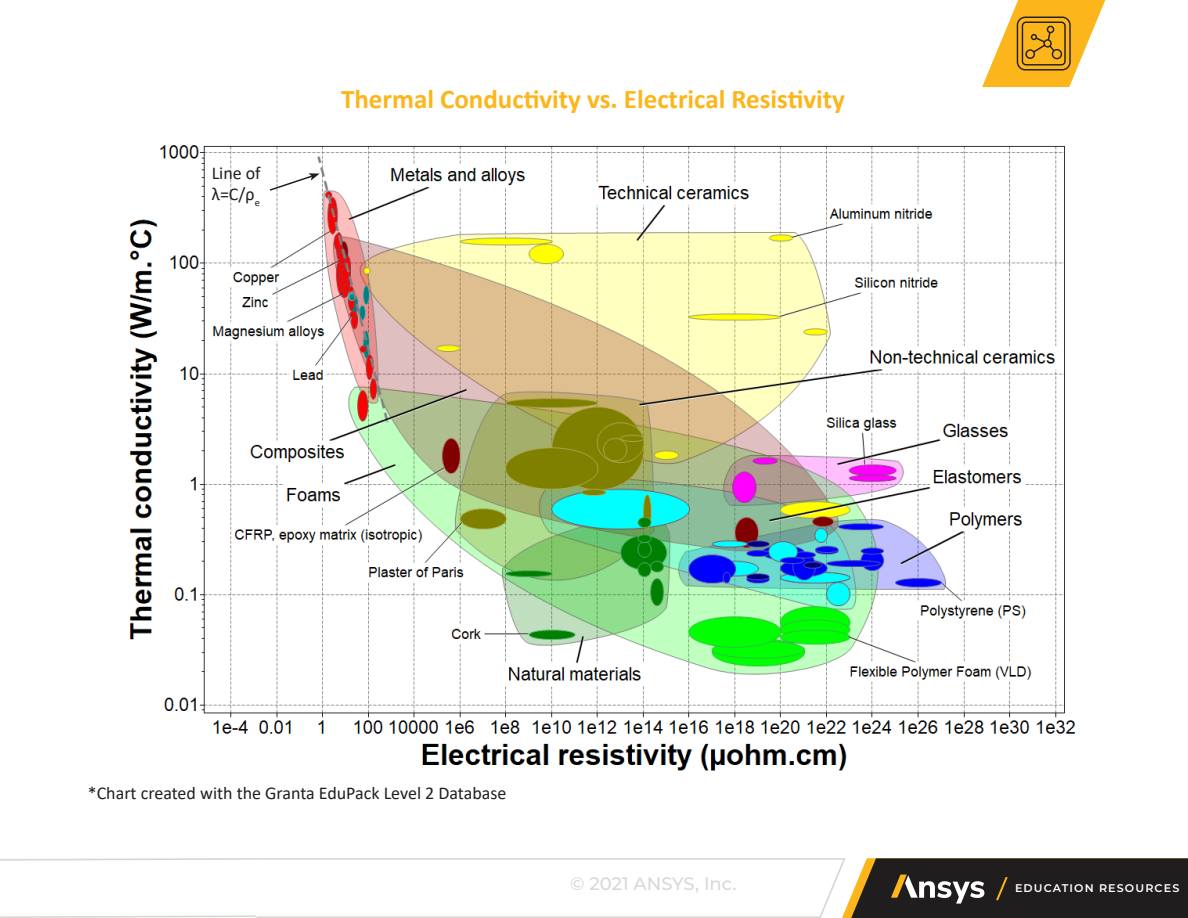
<style>
.page{position:relative;width:1188px;height:918px;background:#fff}
.page>*{position:absolute;margin:0;border:0;box-sizing:border-box;transform-origin:0 0}
.t1{font:700 27px "Calibri";color:#fcb61c}
.t2{font:18px/21.6px "Calibri";color:#231f20}
.t3{font:500 18px "Montserrat";color:#d9d8d6}
.t4{font:600 11.1px "Montserrat";letter-spacing:.1em;color:#fff}
</style>
<div class="page">
<svg style="left:982px;top:0;width:124px;height:87px"></svg>
<svg style="left:0;top:858px;width:1188px;height:60px"></svg>
<img style="left:129px;top:145px;width:946px;height:626px">
<svg style="left:268px;top:173px;width:52px;height:19px"></svg>
<p class="t2" style="left:212px;top:162px;width:51px">Line of λ=C/ρ<sub>e</sub></p>
<h1 class="t1" style="left:341px;top:80px;width:506px">Thermal Conductivity vs. Electrical Resistivity</h1>
<p class="t2" style="left:88px;top:781px;width:420px">*Chart created with the Granta EduPack Level 2 Database</p>
<p class="t3" style="left:570px;top:871px;width:168px">© 2021 ANSYS, Inc.</p>
<p class="t4" style="left:1015px;top:880px;width:166px">EDUCATION RESOURCES</p>
</div>
